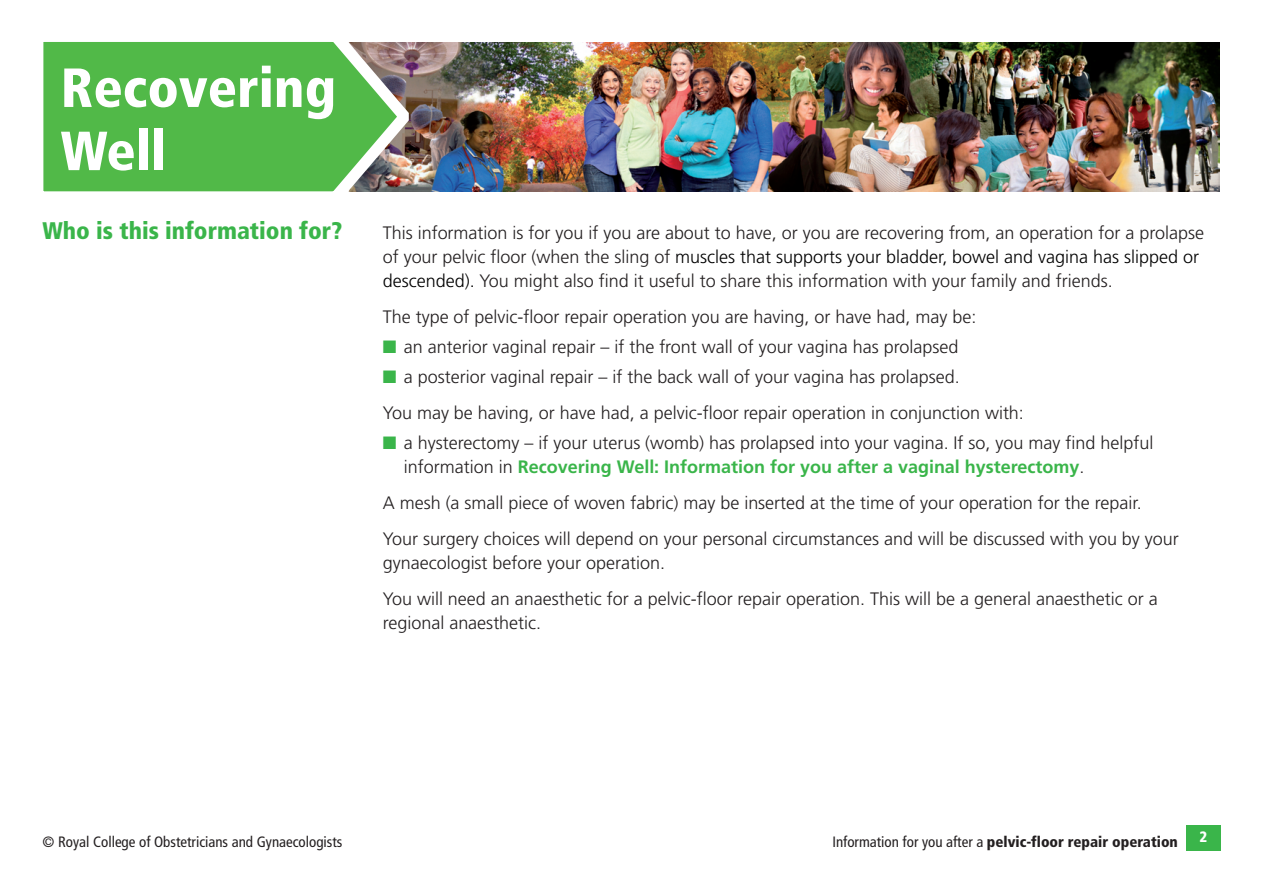
<style>
.page{position:relative;width:1263px;height:893px;background:#fff}
.page>*{position:absolute;margin:0;border:0;box-sizing:border-box;transform-origin:0 0}
.t1{font:900 condensed 24px "Frutiger";color:#3ab54a}
.t2{font:300 18px/24px "Frutiger";color:#231f20}
.t3{font:900 condensed 15px "Frutiger";color:#231f20}
.t4{font:condensed 15px "Frutiger";color:#231f20}
.t5{font:900 condensed 15px "Frutiger";color:#fff}
.s1{color:#000}
.s2{color:#3ab54a}
.s3{font-weight:700;color:#3ab54a}
.s4{font-weight:400}
</style>
<div class="page">
<div style="left:1186px;top:825px;width:34px;height:25px;background:#3ab54a"></div>
<img style="left:409px;top:43px;width:810px;height:148px">
<svg style="left:43px;top:42px;width:366px;height:150px;background:#61b557"></svg>
<svg style="left:64px;top:66px;width:207px;height:41px"></svg>
<svg style="left:277px;top:78px;width:24px;height:29px"></svg>
<svg style="left:307px;top:78px;width:26px;height:41px"></svg>
<svg style="left:61px;top:132px;width:73px;height:39px"></svg>
<div style="left:139px;top:129px;width:9px;height:41px;background:#fff"></div>
<div style="left:154px;top:129px;width:9px;height:41px;background:#fff"></div>
<h1 class="t1" style="left:43px;top:221px;width:301px">Who is this information for?</h1>
<p class="t2" style="left:383px;top:222px;width:823px">This information is for you if you are about to have, or you are recovering from, an operation for a prolapse of your pelvic floor (when the sling of <span class="s1">muscles that supports your bladder, bowel and vagina has slipped or descended).</span> You might also find it useful to share this information with your family and friends.</p>
<p class="t2" style="left:383px;top:306px;width:595px">The type of pelvic-floor repair operation you are having, or have had, may be:</p>
<p class="t2" style="left:383px;top:336px;width:577px"><span class="s2">■</span> an anterior vaginal repair – if the front wall of your vagina has prolapsed</p>
<p class="t2" style="left:383px;top:360px;width:643px;line-height:36px"><span class="s2">■</span> a posterior vaginal repair – if the back wall of your vagina has prolapsed.<br>You may be having, or have had, a pelvic-floor repair operation in conjunction with:</p>
<p class="t2" style="left:404px;top:432px;width:751px;text-indent:-21px"><span class="s2">■</span> a hysterectomy – if your uterus (womb) has prolapsed into your vagina. If so, you may find helpful information in <span class="s3">Recovering Well: Information for you after a vaginal hysterectomy</span>.</p>
<p class="t2" style="left:383px;top:486px;width:798px;line-height:36px">A mesh (a small piece of woven fabric) may be inserted at the time of your operation for the repair.<br>Your surgery choices will depend on your personal circumstances and will be discussed with you by your</p>
<p class="t2" style="left:383px;top:546px;width:777px;line-height:36px">gynaecologist before your operation.<br>You will need an anaesthetic for a pelvic-floor repair operation. This will be a general anaesthetic or a</p>
<p class="t2" style="left:383px;top:612px;width:160px">regional anaesthetic.</p>
<p class="t4" style="left:43px;top:836px;width:301px">© Royal College of Obstetricians and Gynaecologists</p>
<p class="t5" style="left:1199px;top:830px;width:9px">2</p>
<p class="t3" style="left:832px;top:836px;width:347px"><span class="s4">Information for you after a</span> pelvic-floor repair operation</p>
</div>
